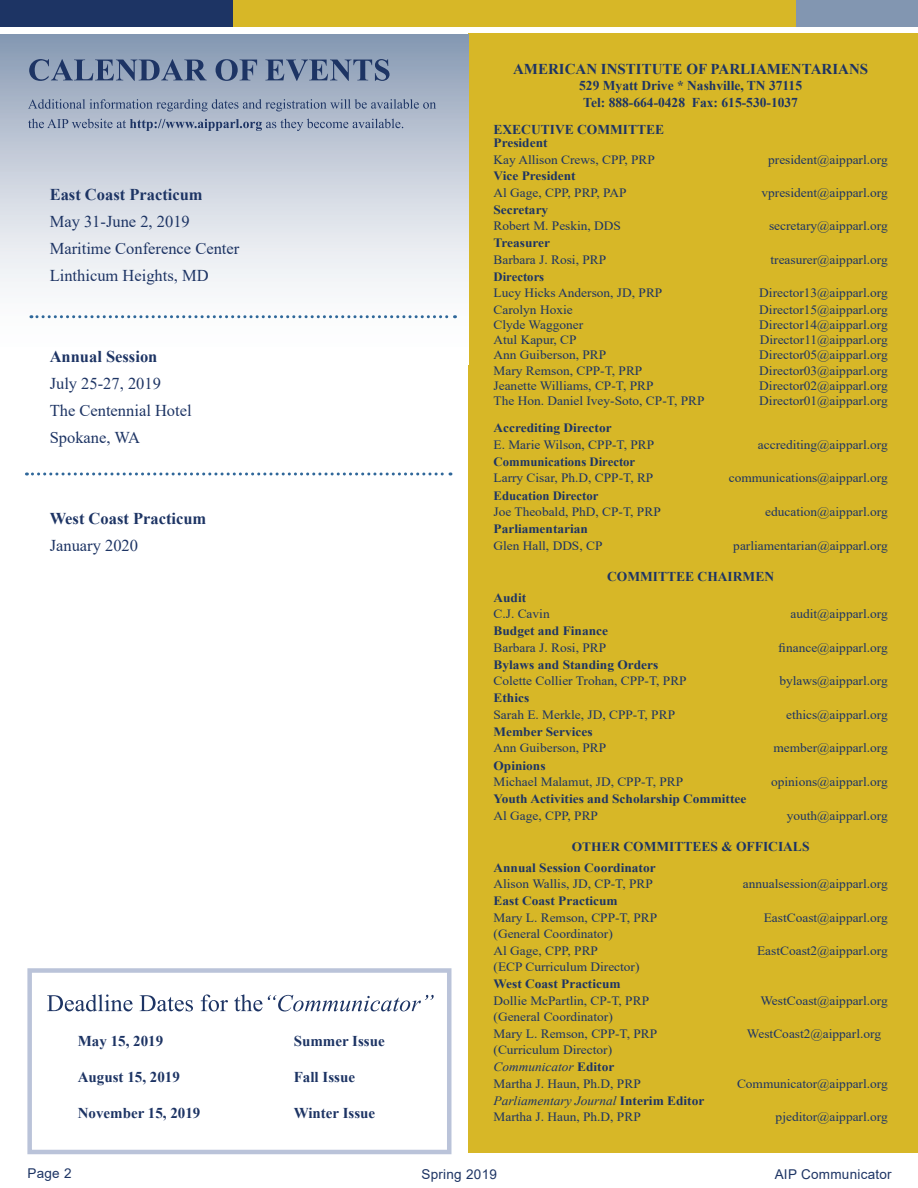
<style>
.page{position:relative;width:918px;height:1188px;background:#fff}
.page>*{position:absolute;margin:0;border:0;box-sizing:border-box;transform-origin:0 0}
.t1{font:16.5px "Times New Roman";color:#1d3464}
.t2{font:700 16.5px "Times New Roman";color:#1d3464}
.t3{font:700 15px "Times New Roman";color:#1d3464}
.t4{font:700 13.5px "Times New Roman";color:#1d3464}
.t5{font:13.5px "Arial";letter-spacing:.02em;color:#1d3464}
.t6{font:12.75px "Times New Roman";color:#1d3464;scale:1.05 1}
.t7{font:700 12.75px "Times New Roman";color:#1d3464;scale:1.05 1}
.t8{font:italic 12.75px "Times New Roman";color:#1d3464;scale:1.05 1}
.t9{font:700 12.75px "Times New Roman";color:#1d3464}
.s1{font-size:12.75px}
.s2{font-weight:700;font-style:normal}
</style>
<div class="page">
<div style="left:468px;top:33px;width:450px;height:1120px;background:#d7b727"></div>
<div style="left:0;top:35px;width:468px;height:329px;background:linear-gradient(to bottom,#90a0b8,#fff)"></div>
<svg style="left:29px;top:59px;width:361px;height:22px;background:#6e819f"></svg>
<svg style="left:28px;top:119px;width:375px;height:12px;background:#95a2b8"></svg>
<svg style="left:28px;top:99px;width:408px;height:12px;background:#8f9db4"></svg>
<svg style="left:31px;top:315px;width:424px;height:3px"></svg>
<div style="left:0;top:0;width:234px;height:27px;background:#1d3464"></div>
<div style="left:234px;top:0;width:563px;height:27px;background:#d7b727"></div>
<div style="left:797px;top:0;width:121px;height:27px;background:#8296b1"></div>
<div style="left:27px;top:968px;width:424px;height:186px;border:4px solid #bac3d9"></div>
<svg style="left:47px;top:994px;width:387px;height:17px"></svg>
<svg style="left:26px;top:473px;width:425px;height:3px"></svg>
<p class="t2" style="left:50px;top:182px;width:155px">East Coast Practicum</p>
<p class="t1" style="left:50px;top:209px;width:142px">May 31-June 2, 2019</p>
<p class="t1" style="left:50px;top:236px;width:191px">Maritime Conference Center</p>
<p class="t1" style="left:50px;top:263px;width:161px">Linthicum Heights, MD</p>
<p class="t2" style="left:50px;top:344px;width:109px">Annual Session</p>
<p class="t1" style="left:50px;top:371px;width:113px">July 25-27, 2019</p>
<p class="t1" style="left:50px;top:398px;width:144px">The Centennial Hotel</p>
<p class="t1" style="left:50px;top:425px;width:92px">Spokane, WA</p>
<p class="t2" style="left:50px;top:506px;width:158px">West Coast Practicum</p>
<p class="t1" style="left:50px;top:533px;width:90px">January 2020</p>
<p class="t3" style="left:78px;top:1030px;width:87px">May 15, 2019</p>
<p class="t3" style="left:294px;top:1030px;width:92px">Summer Issue</p>
<p class="t3" style="left:78px;top:1066px;width:104px">August 15, 2019</p>
<p class="t3" style="left:294px;top:1066px;width:63px">Fall Issue</p>
<p class="t3" style="left:78px;top:1102px;width:124px">November 15, 2019</p>
<p class="t3" style="left:294px;top:1102px;width:83px">Winter Issue</p>
<p class="t3" style="left:513px;top:58px;width:357px">AMERICAN INSTITUTE OF PARLIAMENTARIANS</p>
<p class="t4" style="left:579px;top:76px;width:224px">529 Myatt Drive * Nashville, TN 37115</p>
<p class="t4" style="left:583px;top:92px;width:216px">Tel: 888-664-0428 Fax: 615-530-1037</p>
<p class="t4" style="left:494px;top:119px;width:172px">EXECUTIVE COMMITTEE</p>
<p class="t7" style="left:494px;top:134px;width:53px">President</p>
<p class="t6" style="left:494px;top:150px;width:155px">Kay Allison Crews, CPP, PRP</p>
<p class="t6" style="left:768px;top:150px;width:115px">president@aipparl.org</p>
<p class="t7" style="left:494px;top:167px;width:80px">Vice President</p>
<p class="t6" style="left:494px;top:183px;width:128px">Al Gage, CPP, PRP, PAP</p>
<p class="t6" style="left:762px;top:183px;width:122px">vpresident@aipparl.org</p>
<p class="t7" style="left:494px;top:200px;width:54px">Secretary</p>
<p class="t6" style="left:494px;top:217px;width:123px">Robert M. Peskin, DDS</p>
<p class="t6" style="left:769px;top:217px;width:115px">secretary@aipparl.org</p>
<p class="t7" style="left:494px;top:234px;width:55px">Treasurer</p>
<p class="t6" style="left:494px;top:250px;width:109px">Barbara J. Rosi, PRP</p>
<p class="t6" style="left:770px;top:250px;width:113px">treasurer@aipparl.org</p>
<p class="t9" style="left:494px;top:267px;width:52px">Directors</p>
<p class="t6" style="left:494px;top:284px;width:162px">Lucy Hicks Anderson, JD, PRP</p>
<p class="t6" style="left:759px;top:284px;width:124px">Director13@aipparl.org</p>
<p class="t6" style="left:494px;top:301px;width:77px">Carolyn Hoxie</p>
<p class="t6" style="left:759px;top:301px;width:124px">Director15@aipparl.org</p>
<p class="t6" style="left:494px;top:316px;width:87px">Clyde Waggoner</p>
<p class="t6" style="left:759px;top:316px;width:124px">Director14@aipparl.org</p>
<p class="t6" style="left:494px;top:331px;width:81px">Atul Kapur, CP</p>
<p class="t6" style="left:760px;top:331px;width:123px">Director11@aipparl.org</p>
<p class="t6" style="left:494px;top:346px;width:109px">Ann Guiberson, PRP</p>
<p class="t6" style="left:759px;top:346px;width:124px">Director05@aipparl.org</p>
<p class="t6" style="left:494px;top:361px;width:143px">Mary Remson, CPP-T, PRP</p>
<p class="t6" style="left:759px;top:361px;width:124px">Director03@aipparl.org</p>
<p class="t6" style="left:494px;top:377px;width:154px">Jeanette Williams, CP-T, PRP</p>
<p class="t6" style="left:759px;top:377px;width:124px">Director02@aipparl.org</p>
<p class="t6" style="left:494px;top:392px;width:202px">The Hon. Daniel Ivey-Soto, CP-T, PRP</p>
<p class="t6" style="left:759px;top:392px;width:124px">Director01@aipparl.org</p>
<p class="t7" style="left:494px;top:419px;width:114px">Accrediting Director</p>
<p class="t6" style="left:494px;top:436px;width:155px">E. Marie Wilson, CPP-T, PRP</p>
<p class="t6" style="left:758px;top:436px;width:125px">accrediting@aipparl.org</p>
<p class="t9" style="left:494px;top:452px;width:143px">Communications Director</p>
<p class="t6" style="left:494px;top:469px;width:154px">Larry Cisar, Ph.D, CPP-T, RP</p>
<p class="t6" style="left:729px;top:469px;width:153px">communications@aipparl.org</p>
<p class="t9" style="left:494px;top:486px;width:106px">Education Director</p>
<p class="t6" style="left:494px;top:503px;width:161px">Joe Theobald, PhD, CP-T, PRP</p>
<p class="t6" style="left:765px;top:503px;width:118px">education@aipparl.org</p>
<p class="t7" style="left:494px;top:520px;width:91px">Parliamentarian</p>
<p class="t6" style="left:494px;top:536px;width:105px">Glen Hall, DDS, CP</p>
<p class="t6" style="left:733px;top:536px;width:149px">parliamentarian@aipparl.org</p>
<p class="t4" style="left:607px;top:567px;width:168px">COMMITTEE CHAIRMEN</p>
<p class="t7" style="left:494px;top:588px;width:33px">Audit</p>
<p class="t6" style="left:494px;top:605px;width:55px">C.J. Cavin</p>
<p class="t6" style="left:791px;top:605px;width:94px">audit@aipparl.org</p>
<p class="t7" style="left:494px;top:622px;width:111px">Budget and Finance</p>
<p class="t6" style="left:494px;top:638px;width:109px">Barbara J. Rosi, PRP</p>
<p class="t6" style="left:779px;top:638px;width:105px">finance@aipparl.org</p>
<p class="t7" style="left:494px;top:655px;width:158px">Bylaws and Standing Orders</p>
<p class="t6" style="left:494px;top:672px;width:185px">Colette Collier Trohan, CPP-T, PRP</p>
<p class="t6" style="left:779px;top:672px;width:105px">bylaws@aipparl.org</p>
<p class="t7" style="left:494px;top:689px;width:36px">Ethics</p>
<p class="t6" style="left:494px;top:706px;width:174px">Sarah E. Merkle, JD, CPP-T, PRP</p>
<p class="t6" style="left:786px;top:706px;width:98px">ethics@aipparl.org</p>
<p class="t7" style="left:494px;top:722px;width:96px">Member Services</p>
<p class="t6" style="left:494px;top:739px;width:109px">Ann Guiberson, PRP</p>
<p class="t6" style="left:773px;top:739px;width:110px">member@aipparl.org</p>
<p class="t7" style="left:494px;top:756px;width:51px">Opinions</p>
<p class="t6" style="left:494px;top:773px;width:182px">Michael Malamut, JD, CPP-T, PRP</p>
<p class="t6" style="left:771px;top:773px;width:113px">opinions@aipparl.org</p>
<p class="t7" style="left:494px;top:790px;width:242px">Youth Activities and Scholarship Committee</p>
<p class="t6" style="left:494px;top:806px;width:101px">Al Gage, CPP, PRP</p>
<p class="t6" style="left:787px;top:806px;width:98px">youth@aipparl.org</p>
<p class="t4" style="left:572px;top:837px;width:239px"><span class="s1">OTHER</span> COMMITTEES &amp; OFFICIALS</p>
<p class="t7" style="left:494px;top:858px;width:156px">Annual Session Coordinator</p>
<p class="t6" style="left:494px;top:875px;width:153px">Alison Wallis, JD, CP-T, PRP</p>
<p class="t6" style="left:743px;top:875px;width:139px">annualsession@aipparl.org</p>
<p class="t7" style="left:494px;top:892px;width:120px">East Coast Practicum</p>
<p class="t6" style="left:494px;top:908px;width:157px">Mary L. Remson, CPP-T, PRP</p>
<p class="t6" style="left:764px;top:908px;width:120px">EastCoast@aipparl.org</p>
<p class="t6" style="left:494px;top:925px;width:115px">(General Coordinator)</p>
<p class="t6" style="left:494px;top:941px;width:101px">Al Gage, CPP, PRP</p>
<p class="t6" style="left:757px;top:941px;width:126px">EastCoast2@aipparl.org</p>
<p class="t6" style="left:494px;top:958px;width:141px">(ECP Curriculum Director)</p>
<p class="t7" style="left:494px;top:975px;width:123px">West Coast Practicum</p>
<p class="t6" style="left:494px;top:991px;width:150px">Dollie McPartlin, CP-T, PRP</p>
<p class="t6" style="left:760px;top:991px;width:123px">WestCoast@aipparl.org</p>
<p class="t6" style="left:494px;top:1008px;width:115px">(General Coordinator)</p>
<p class="t6" style="left:494px;top:1024px;width:157px">Mary L. Remson, CPP-T, PRP</p>
<p class="t6" style="left:747px;top:1024px;width:129px">WestCoast2@aipparl.org</p>
<p class="t6" style="left:494px;top:1041px;width:114px">(Curriculum Director)</p>
<p class="t8" style="left:494px;top:1058px;width:117px">Communicator <span class="s2">Editor</span></p>
<p class="t6" style="left:494px;top:1075px;width:142px">Martha J. Haun, Ph.D, PRP</p>
<p class="t6" style="left:737px;top:1075px;width:145px">Communicator@aipparl.org</p>
<p class="t8" style="left:494px;top:1092px;width:202px">Parliamentary Journal <span class="s2">Interim Editor</span></p>
<p class="t6" style="left:494px;top:1108px;width:142px">Martha J. Haun, Ph.D, PRP</p>
<p class="t6" style="left:776px;top:1108px;width:108px">pjeditor@aipparl.org</p>
<p class="t5" style="left:27px;top:1164px;width:46px">Page 2</p>
<p class="t5" style="left:421px;top:1165px;width:77px">Spring 2019</p>
<p class="t5" style="left:775px;top:1165px;width:119px">AIP Communicator</p>
</div>
